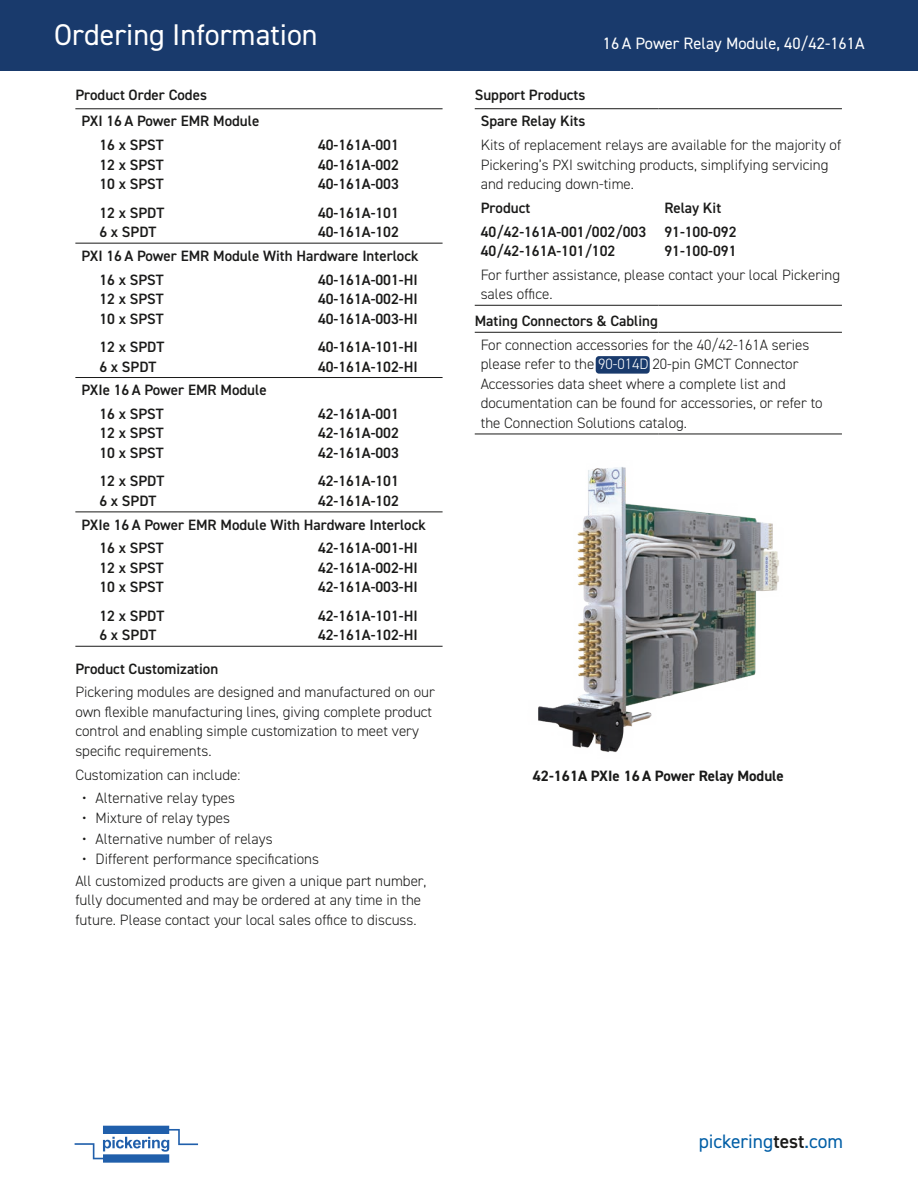
<style>
.page{position:relative;width:918px;height:1188px;background:#fff}
.page>*{position:absolute;margin:0;border:0;box-sizing:border-box;transform-origin:0 0}
.t1{font:30px "DIN2014";color:#fff}
.t2{font:19.5px "DIN2014";color:#015ea6}
.t3{font:16.5px "DIN2014";color:#fff}
.Body{font:300 15px/19.5px "DIN2014";color:#1a1a19}
.Sub-Heading{font:600 15px/19.5px "DIN2014";color:#1a1a19}
.Figure_Title{font:700 15px "DIN2014";color:#1a1a19}
.s1{color:#fff}
.s2{font-weight:600;color:#1a1a19}
</style>
<div class="page">
<div style="left:0;top:0;width:918px;height:70px;background:#193a6c"></div>
<svg style="left:75px;top:1126px;width:123px;height:37px"></svg>
<div style="left:596px;top:356px;width:54px;height:18px;background:#193a6c;border-radius:3px"></div>
<hr style="left:475px;top:108px;width:183px;height:1px;background:#1a1a19">
<hr style="left:658px;top:108px;width:184px;height:1px;background:#1a1a19">
<hr style="left:475px;top:305px;width:183px;height:1px;background:#1a1a19">
<hr style="left:658px;top:305px;width:184px;height:1px;background:#1a1a19">
<hr style="left:475px;top:332px;width:183px;height:1px;background:#1a1a19">
<hr style="left:658px;top:332px;width:184px;height:1px;background:#1a1a19">
<hr style="left:475px;top:434px;width:183px;height:1px;background:#1a1a19">
<hr style="left:658px;top:434px;width:184px;height:1px;background:#1a1a19">
<hr style="left:75px;top:108px;width:237px;height:1px;background:#1a1a19">
<hr style="left:312px;top:108px;width:131px;height:1px;background:#1a1a19">
<hr style="left:75px;top:243px;width:237px;height:1px;background:#1a1a19">
<hr style="left:312px;top:243px;width:131px;height:1px;background:#1a1a19">
<hr style="left:75px;top:377px;width:237px;height:1px;background:#1a1a19">
<hr style="left:312px;top:377px;width:131px;height:1px;background:#1a1a19">
<hr style="left:75px;top:512px;width:237px;height:1px;background:#1a1a19">
<hr style="left:312px;top:512px;width:131px;height:1px;background:#1a1a19">
<hr style="left:75px;top:646px;width:237px;height:1px;background:#1a1a19">
<hr style="left:312px;top:646px;width:131px;height:1px;background:#1a1a19">
<img style="left:538px;top:467px;width:241px;height:285px">
<h1 class="t1" style="left:54px;top:16px;width:265px">Ordering Information</h1>
<p class="Sub-Heading" style="left:75px;top:85px;width:133px">Product Order Codes</p>
<p class="Sub-Heading" style="left:81px;top:111px;width:180px">PXI 16 A Power EMR Module</p>
<p class="Sub-Heading" style="left:99px;top:135px;width:66px;text-align:justify">16 x SPST 12 x SPST 10 x SPST</p>
<p class="Sub-Heading" style="left:318px;top:135px;width:82px;text-align:justify">40-161A-001<br>40-161A-002<br>40-161A-003</p>
<p class="Sub-Heading" style="left:99px;top:202px;width:66px">12 x SPDT<br>6 x SPDT</p>
<p class="Sub-Heading" style="left:318px;top:202px;width:82px">40-161A-101<br>40-161A-102</p>
<p class="Sub-Heading" style="left:81px;top:246px;width:339px">PXI 16 A Power EMR Module With Hardware Interlock</p>
<p class="Sub-Heading" style="left:99px;top:269px;width:66px;text-align:justify">16 x SPST 12 x SPST 10 x SPST</p>
<p class="Sub-Heading" style="left:318px;top:269px;width:101px;text-align:justify">40-161A-001-HI 40-161A-002-HI 40-161A-003-HI</p>
<p class="Sub-Heading" style="left:99px;top:337px;width:66px">12 x SPDT<br>6 x SPDT</p>
<p class="Sub-Heading" style="left:318px;top:337px;width:101px">40-161A-101-HI<br>40-161A-102-HI</p>
<p class="Sub-Heading" style="left:81px;top:380px;width:187px">PXIe 16 A Power EMR Module</p>
<p class="Sub-Heading" style="left:99px;top:404px;width:66px;text-align:justify">16 x SPST 12 x SPST 10 x SPST</p>
<p class="Sub-Heading" style="left:318px;top:404px;width:82px;text-align:justify">42-161A-001<br>42-161A-002<br>42-161A-003</p>
<p class="Sub-Heading" style="left:99px;top:471px;width:66px">12 x SPDT<br>6 x SPDT</p>
<p class="Sub-Heading" style="left:318px;top:471px;width:82px">42-161A-101<br>42-161A-102</p>
<p class="Sub-Heading" style="left:81px;top:514px;width:346px">PXIe 16 A Power EMR Module With Hardware Interlock</p>
<p class="Sub-Heading" style="left:99px;top:538px;width:66px;text-align:justify">16 x SPST 12 x SPST 10 x SPST</p>
<p class="Sub-Heading" style="left:318px;top:538px;width:101px;text-align:justify">42-161A-001-HI 42-161A-002-HI 42-161A-003-HI</p>
<p class="Sub-Heading" style="left:99px;top:606px;width:66px">12 x SPDT<br>6 x SPDT</p>
<p class="Sub-Heading" style="left:318px;top:606px;width:101px">42-161A-101-HI<br>42-161A-102-HI</p>
<p class="Sub-Heading" style="left:75px;top:658px;width:144px">Product Customization</p>
<p class="Body" style="left:75px;top:683px;width:361px">Pickering modules are designed and manufactured on our own flexible manufacturing lines, giving complete product control and enabling simple customization to meet very specific requirements.</p>
<p class="Body" style="left:75px;top:765px;width:167px">Customization can include:</p>
<p class="Body" style="left:82px;top:788px;width:154px">• Alternative relay types</p>
<p class="Body" style="left:82px;top:808px;width:149px">• Mixture of relay types</p>
<p class="Body" style="left:82px;top:829px;width:192px">• Alternative number of relays</p>
<p class="Body" style="left:82px;top:849px;width:238px">• Different performance specifications</p>
<p class="Body" style="left:75px;top:871px;width:353px">All customized products are given a unique part number, fully documented and may be ordered at any time in the future. Please contact your local sales office to discuss.</p>
<p class="t3" style="left:603px;top:33px;width:263px">16 A Power Relay Module, 40/42-161A</p>
<p class="Sub-Heading" style="left:475px;top:85px;width:112px">Support Products</p>
<p class="Sub-Heading" style="left:481px;top:111px;width:106px">Spare Relay Kits</p>
<p class="Body" style="left:481px;top:135px;width:362px">Kits of replacement relays are available for the majority of<br>Pickering’s PXI switching products, simplifying servicing and reducing down-time.</p>
<p class="Sub-Heading" style="left:481px;top:198px;width:51px">Product</p>
<p class="Sub-Heading" style="left:664px;top:198px;width:58px">Relay Kit</p>
<p class="Sub-Heading" style="left:481px;top:221px;width:167px">40/42-161A-001/002/003<br>40/42-161A-101/102</p>
<p class="Sub-Heading" style="left:664px;top:221px;width:74px">91-100-092<br>91-100-091</p>
<p class="Body" style="left:481px;top:265px;width:361px">For further assistance, please contact your local Pickering sales office.</p>
<p class="Sub-Heading" style="left:475px;top:311px;width:185px">Mating Connectors &amp; Cabling</p>
<p class="Body" style="left:481px;top:335px;width:344px">For connection accessories for the 40/42-161A series please refer to the <span class="s1">90-014D</span> 20-pin GMCT Connector Accessories data sheet where a complete list and documentation can be found for accessories, or refer to the Connection Solutions catalog.</p>
<p class="Figure_Title" style="left:533px;top:766px;width:253px">42-161A PXIe 16 A Power Relay Module</p>
<h2 class="t2" style="left:699px;top:1129px;width:146px">pickering<span class="s2">test</span>.com</h2>
</div>
